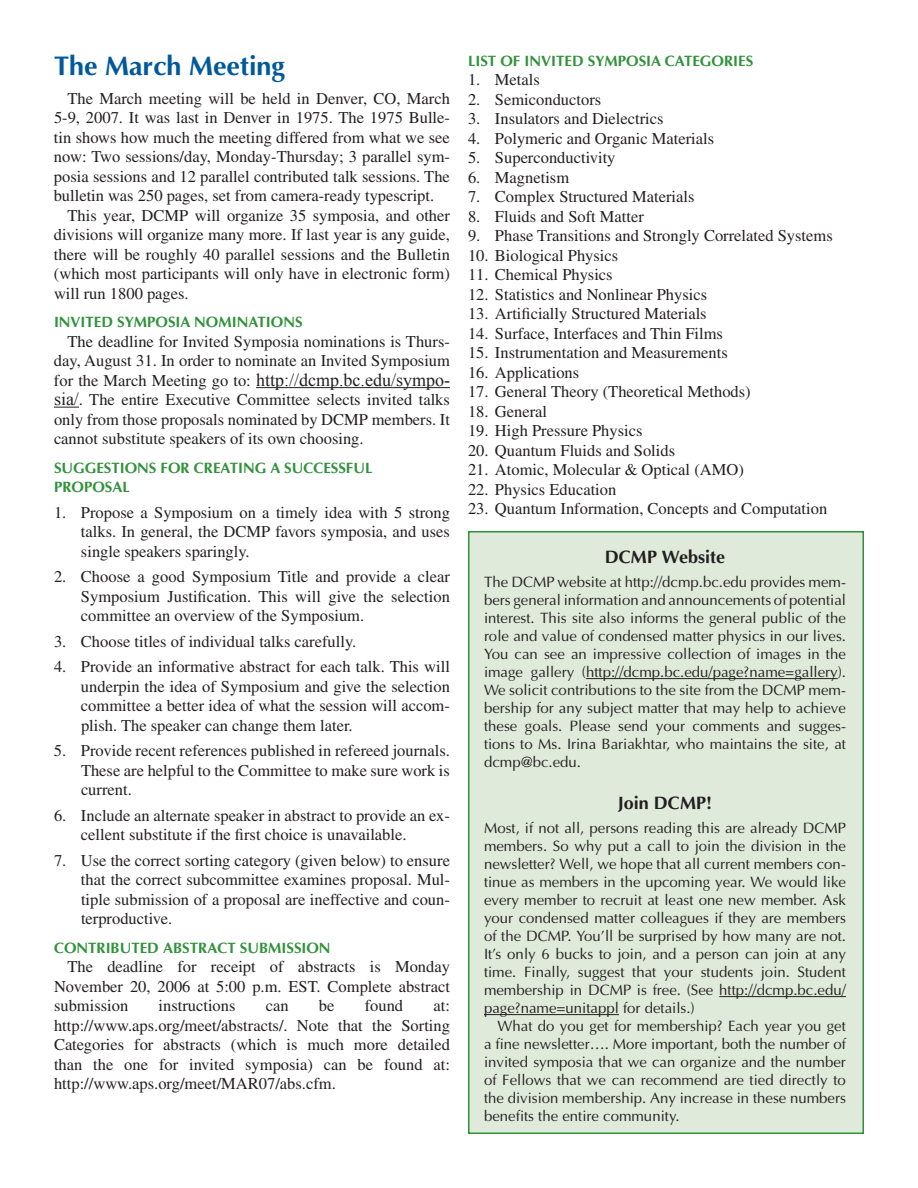
<style>
.page{position:relative;width:918px;height:1188px;background:#fff}
.page>*{position:absolute;margin:0;border:0;box-sizing:border-box;transform-origin:0 0}
.t1{font:700 27px "Ottawa";color:#00599a}
.t2{font:18px "Times New Roman";color:#231f20}
.t3{font:700 18px "Ottawa";color:#231f20}
.t4{font:16.5px/19.5px "Times";color:#231f20;text-align:justify}
.t5{font:15px/18px "Ottawa";color:#231f20;text-align:justify}
.t6{font:700 15px/19.5px "Ottawa";color:#31923c}
.s1{font-family:"Times";font-size:16.5px}
.s2{font-family:"Times New Roman";font-size:18px}
</style>
<div class="page">
<div style="left:469px;top:532px;width:394px;height:601px;background:#dfeadb"></div>
<div style="left:468px;top:531px;width:396px;height:603px;border:2px solid #31923c"></div>
<hr style="left:256px;top:387px;width:194px;height:1px;background:#231f20">
<svg style="left:54px;top:407px;width:25px;height:1px"></svg>
<hr style="left:586px;top:678px;width:252px;height:1px;background:#231f20">
<hr style="left:719px;top:996px;width:127px;height:1px;background:#231f20">
<hr style="left:484px;top:1014px;width:135px;height:1px;background:#231f20">
<h1 class="t1" style="left:54px;top:49px;width:233px">The March Meeting</h1>
<p class="t4" style="left:68px;top:88px;width:384px">The March meeting will be held in Denver, CO, March</p>
<p class="t4" style="left:54px;top:108px;width:398px">5-9, 2007. It was last in Denver in 1975. The 1975 Bulle-</p>
<p class="t4" style="left:54px;top:127px;width:397px">tin shows how much the meeting differed from what we see</p>
<p class="t4" style="left:54px;top:147px;width:398px">now: Two sessions/day, Monday-Thursday; 3 parallel sym-</p>
<p class="t4" style="left:54px;top:166px;width:397px">posia sessions and 12 parallel contributed talk sessions. The</p>
<p class="t4" style="left:54px;top:186px;width:382px">bulletin was 250 pages, set from camera-ready typescript.</p>
<p class="t4" style="left:67px;top:205px;width:384px">This year, DCMP will organize 35 symposia, and other</p>
<p class="t4" style="left:54px;top:225px;width:397px">divisions will organize many more. If last year is any guide,</p>
<p class="t4" style="left:54px;top:244px;width:397px">there will be roughly 40 parallel sessions and the Bulletin</p>
<p class="t4" style="left:54px;top:264px;width:397px">(which most participants will only have in electronic form)</p>
<p class="t4" style="left:54px;top:283px;width:136px">will run 1800 pages.</p>
<p class="t6" style="left:54px;top:312px;width:250px">INVITED SYMPOSIA NOMINATIONS</p>
<p class="t4" style="left:54px;top:331px;width:398px;text-align:right">The deadline for Invited Symposia nominations is Thurs&shy;day, August 31. In order to nominate an Invited Symposium</p>
<p class="t2" style="left:54px;top:368px;width:397px"><span class="s1">for the March Meeting go to:</span> http://dcmp.bc.edu/sympo-</p>
<p class="t4" style="left:54px;top:390px;width:398px"><span class="s2">sia/</span>. The entire Executive Committee selects invited talks only from those proposals nominated by DCMP members. It cannot substitute speakers of its own choosing.</p>
<p class="t6" style="left:54px;top:458px;width:320px">SUGGESTIONS FOR CREATING A SUCCESSFUL<br>PROPOSAL</p>
<p class="t4" style="left:81px;top:502px;width:370px;text-indent:-27px">1. Propose a Symposium on a timely idea with 5 strong talks. In general, the DCMP favors symposia, and uses single speakers sparingly.</p>
<p class="t4" style="left:81px;top:567px;width:370px;text-indent:-27px">2. Choose a good Symposium Title and provide a clear Symposium Justification. This will give the selection committee an overview of the Symposium.</p>
<p class="t4" style="left:54px;top:631px;width:304px">3. Choose titles of individual talks carefully.</p>
<p class="t4" style="left:81px;top:657px;width:371px;text-indent:-27px">4. Provide an informative abstract for each talk. This will underpin the idea of Symposium and give the selection committee a better idea of what the session will accom&shy;plish. The speaker can change them later.</p>
<p class="t4" style="left:81px;top:741px;width:370px;text-indent:-27px">5. Provide recent references published in refereed journals.<br>These are helpful to the Committee to make sure work is current.</p>
<p class="t4" style="left:81px;top:805px;width:371px;text-indent:-27px">6. Include an alternate speaker in abstract to provide an ex&shy;cellent substitute if the first choice is unavailable.</p>
<p class="t4" style="left:81px;top:850px;width:371px;text-indent:-27px">7. Use the correct sorting category (given below) to ensure that the correct subcommittee examines proposal. Mul&shy;tiple submission of a proposal are ineffective and coun&shy;terproductive.</p>
<p class="t6" style="left:54px;top:938px;width:278px">CONTRIBUTED ABSTRACT SUBMISSION</p>
<p class="t4" style="left:54px;top:957px;width:398px;text-indent:14px">The deadline for receipt of abstracts is Monday November 20, 2006 at 5:00 p.m. EST. Complete abstract submission</p>
<p class="t4" style="left:159px;top:996px;width:79px">instructions</p>
<p class="t4" style="left:266px;top:996px;width:24px">can</p>
<p class="t4" style="left:319px;top:996px;width:17px">be</p>
<p class="t4" style="left:365px;top:996px;width:40px">found</p>
<p class="t4" style="left:54px;top:996px;width:398px;text-indent:379px">at: http://www.aps.org/meet/abstracts/. Note that the Sorting Categories for abstracts (which is much more detailed than the one for invited symposia) can be found at: http://www.aps.org/meet/MAR07/abs.cfm.</p>
<p class="t6" style="left:468px;top:51px;width:287px">LIST OF INVITED SYMPOSIA CATEGORIES</p>
<p class="t4" style="left:468px;top:70px;width:73px">1. Metals</p>
<p class="t4" style="left:468px;top:89px;width:135px">2. Semiconductors</p>
<p class="t4" style="left:468px;top:109px;width:197px">3. Insulators and Dielectrics</p>
<p class="t4" style="left:468px;top:128px;width:248px">4. Polymeric and Organic Materials</p>
<p class="t4" style="left:468px;top:148px;width:149px">5. Superconductivity</p>
<p class="t4" style="left:468px;top:167px;width:103px">6. Magnetism</p>
<p class="t4" style="left:468px;top:187px;width:228px">7. Complex Structured Materials</p>
<p class="t4" style="left:468px;top:206px;width:177px">8. Fluids and Soft Matter</p>
<p class="t4" style="left:468px;top:226px;width:366px">9. Phase Transitions and Strongly Correlated Systems</p>
<p class="t4" style="left:468px;top:245px;width:152px">10. Biological Physics</p>
<p class="t4" style="left:468px;top:265px;width:146px">11. Chemical Physics</p>
<p class="t4" style="left:468px;top:284px;width:241px">12. Statistics and Nonlinear Physics</p>
<p class="t4" style="left:468px;top:304px;width:240px">13. Artificially Structured Materials</p>
<p class="t4" style="left:468px;top:323px;width:257px">14. Surface, Interfaces and Thin Films</p>
<p class="t4" style="left:468px;top:343px;width:261px">15. Instrumentation and Measurements</p>
<p class="t4" style="left:468px;top:362px;width:113px">16. Applications</p>
<p class="t4" style="left:468px;top:382px;width:284px">17. General Theory (Theoretical Methods)</p>
<p class="t4" style="left:468px;top:401px;width:81px">18. General</p>
<p class="t4" style="left:468px;top:421px;width:176px">19. High Pressure Physics</p>
<p class="t4" style="left:468px;top:440px;width:209px">20. Quantum Fluids and Solids</p>
<p class="t4" style="left:468px;top:460px;width:277px">21. Atomic, Molecular &amp; Optical (AMO)</p>
<p class="t4" style="left:468px;top:479px;width:150px">22. Physics Education</p>
<p class="t4" style="left:468px;top:499px;width:361px">23. Quantum Information, Concepts and Computation</p>
<p class="t3" style="left:605px;top:546px;width:122px">DCMP Website</p>
<p class="t5" style="left:484px;top:573px;width:364px">The DCMP website at http://dcmp.bc.edu provides mem&shy;bers general information and announcements of potential interest. This site also informs the general public of the role and value of condensed matter physics in our lives.<br>You can see an impressive collection of images in the image gallery (http://dcmp.bc.edu/page?name=gallery).<br>We solicit contributions to the site from the DCMP mem&shy;bership for any subject matter that may help to achieve these goals. Please send your comments and sugges&shy;tions to Ms. Irina Bariakhtar, who maintains the site, at dcmp@bc.edu.</p>
<p class="t3" style="left:618px;top:792px;width:96px">Join DCMP!</p>
<p class="t5" style="left:484px;top:819px;width:364px">Most, if not all, persons reading this are already DCMP members. So why put a call to join the division in the newsletter? Well, we hope that all current members con&shy;tinue as members in the upcoming year. We would like every member to recruit at least one new member. Ask your condensed matter colleagues if they are members of the DCMP. You’ll be surprised by how many are not.<br>It’s only 6 bucks to join, and a person can join at any time. Finally, suggest that your students join. Student membership in DCMP is free. (See http://dcmp.bc.edu/ page?name=unitappl for details.)</p>
<p class="t5" style="left:484px;top:1017px;width:363px;text-indent:13px">What do you get for membership? Each year you get a fine newsletter…. More important, both the number of invited symposia that we can organize and the number of Fellows that we can recommend are tied directly to the division membership. Any increase in these numbers benefits the entire community.</p>
</div>
